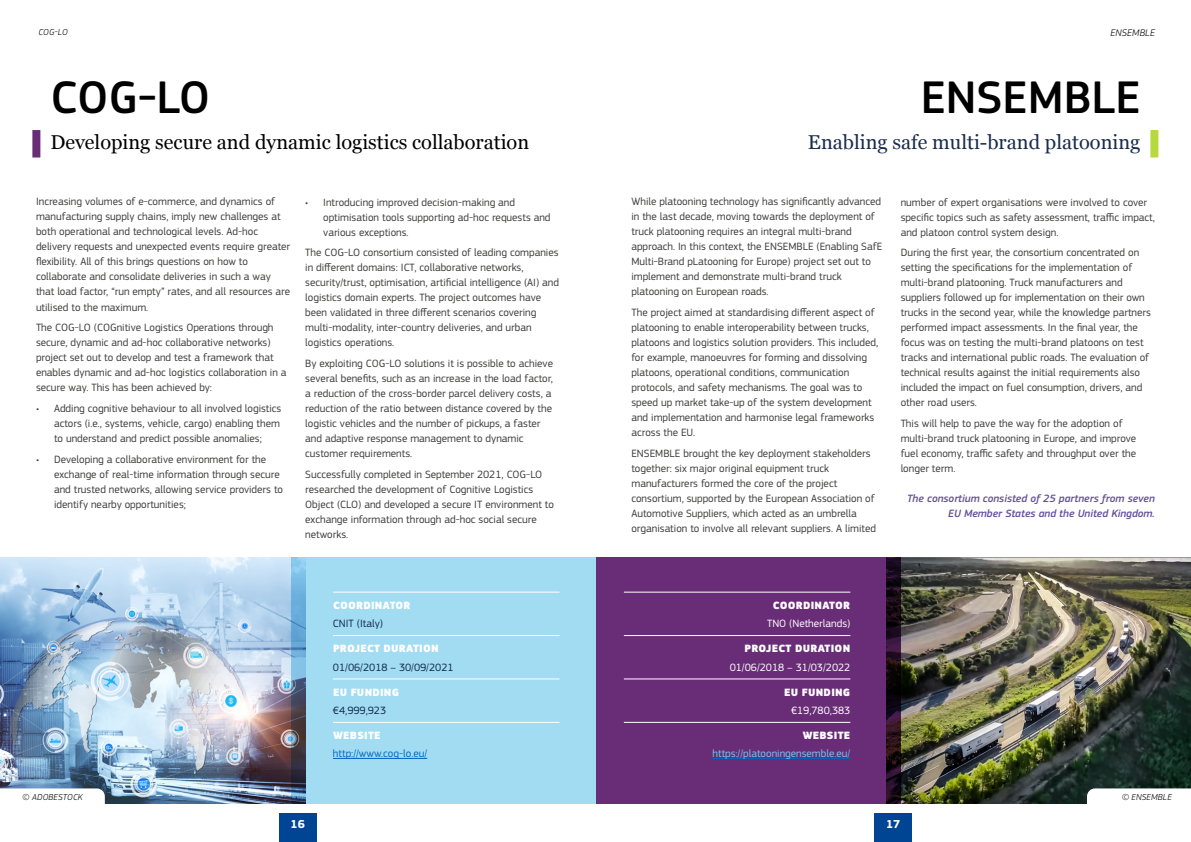
<style>
.page{position:relative;width:1191px;height:842px;background:#fff}
.page>*{position:absolute;margin:0;border:0;box-sizing:border-box;transform-origin:0 0}
.t1{font:500 47.5px "EC Square Sans Pro";color:#000}
.t2{font:20px "Georgia";color:#000}
.t3{font:20px "Georgia";color:#1a2c4c}
.t4{font:700 12px "EC Square Sans Pro";color:#fff}
.t5{font:11px/15px "EC Square Sans Pro";color:#3c3c3b}
.t6{font:900 11px "EC Square Sans Pro Extra";letter-spacing:.02em;color:#fff}
.t7{font:italic 500 11px/15px "EC Square Sans Pro";color:#63509c;text-align:right}
.t8{font:11px "EC Square Sans Pro";color:#fff}
.t9{font:11px "EC Square Sans Pro";color:#122b4f}
.t10{font:11px "EC Square Sans Pro";color:#70c8f2}
.t11{font:11px "EC Square Sans Pro";color:#0563c1}
.t12{font:italic 300 10px "EC Square Sans Pro";letter-spacing:.02em;color:#000}
.t13{font:italic 300 9px "EC Square Sans Pro";letter-spacing:.02em;color:#000}
</style>
<div class="page">
<div style="left:874px;top:813px;width:38px;height:29px;background:#004494"></div>
<div style="left:279px;top:813px;width:37px;height:29px;background:#004494"></div>
<div style="left:595px;top:557px;width:305px;height:247px;background:#692d77"></div>
<div style="left:291px;top:557px;width:304px;height:247px;background:#a2dcf2"></div>
<img style="left:886px;top:557px;width:305px;height:247px">
<svg style="left:1087px;top:788px;width:104px;height:16px"></svg>
<hr style="left:624px;top:592px;width:226px;height:1px;background:#fff">
<hr style="left:624px;top:635px;width:226px;height:1px;background:#fff">
<hr style="left:624px;top:678px;width:226px;height:1px;background:#fff">
<hr style="left:624px;top:722px;width:226px;height:1px;background:#fff">
<hr style="left:712px;top:758px;width:138px;height:1px;background:#0563c1">
<div style="left:1150px;top:130px;width:8px;height:27px;background:#b7d93d"></div>
<img style="left:0;top:557px;width:305px;height:247px">
<svg style="left:0;top:788px;width:105px;height:16px"></svg>
<hr style="left:333px;top:592px;width:226px;height:1px;background:#fff">
<hr style="left:333px;top:635px;width:226px;height:1px;background:#fff">
<hr style="left:333px;top:678px;width:226px;height:1px;background:#fff">
<hr style="left:333px;top:722px;width:226px;height:1px;background:#fff">
<hr style="left:333px;top:758px;width:94px;height:1px;background:#0563c1">
<div style="left:32px;top:130px;width:8px;height:27px;background:#692d77"></div>
<p class="t13" style="left:38px;top:27px;width:31px">COG-LO</p>
<p class="t12" style="left:1110px;top:27px;width:46px">ENSEMBLE</p>
<h1 class="t1" style="left:50px;top:69px;width:161px">COG-LO</h1>
<h2 class="t2" style="left:50px;top:128px;width:480px">Developing secure and dynamic logistics collaboration</h2>
<p class="t5" style="left:36px;top:194px;width:256px">Increasing volumes of e-commerce, and dynamics of manufacturing supply chains, imply new challenges at both operational and technological levels. Ad-hoc delivery requests and unexpected events require greater flexibility. All of this brings questions on how to collaborate and consolidate deliveries in such a way that load factor, “run empty” rates, and all resources are utilised to the maximum.</p>
<p class="t5" style="left:36px;top:320px;width:252px">The COG-LO (COGnitive Logistics Operations through secure, dynamic and ad-hoc collaborative networks) project set out to develop and test a framework that enables dynamic and ad-hoc logistics collaboration in a secure way. This has been achieved by:</p>
<p class="t5" style="left:54px;top:401px;width:229px;text-indent:-18px">• Adding cognitive behaviour to all involved logistics actors (i.e., systems, vehicle, cargo) enabling them to understand and predict possible anomalies;</p>
<p class="t5" style="left:54px;top:451px;width:230px;text-indent:-18px">• Developing a collaborative environment for the exchange of real-time information through secure and trusted networks, allowing service providers to identify nearby opportunities;</p>
<p class="t5" style="left:323px;top:194px;width:229px;text-indent:-18px">• Introducing improved decision-making and optimisation tools supporting ad-hoc requests and various exceptions.</p>
<p class="t5" style="left:305px;top:245px;width:255px">The COG-LO consortium consisted of leading companies in different domains: ICT, collaborative networks, security/trust, optimisation, artificial intelligence (AI) and logistics domain experts. The project outcomes have been validated in three different scenarios covering multi-modality, inter-country deliveries, and urban logistics operations.</p>
<p class="t5" style="left:305px;top:356px;width:249px">By exploiting COG-LO solutions it is possible to achieve several benefits, such as an increase in the load factor, a reduction of the cross-border parcel delivery costs, a reduction of the ratio between distance covered by the logistic vehicles and the number of pickups, a faster and adaptive response management to dynamic customer requirements.</p>
<p class="t5" style="left:305px;top:467px;width:250px">Successfully completed in September 2021, COG-LO researched the development of Cognitive Logistics Object (CLO) and developed a secure IT environment to exchange information through ad-hoc social secure networks.</p>
<p class="t13" style="left:23px;top:792px;width:16px">© ADOB</p>
<p class="t13" style="left:54px;top:792px;width:11px">ESTOC</p>
<p class="t13" style="left:78px;top:792px;width:6px">K</p>
<p class="t6" style="left:333px;top:598px;width:79px">COORDINATOR</p>
<p class="t9" style="left:333px;top:617px;width:52px">CNIT (Italy)</p>
<p class="t6" style="left:333px;top:642px;width:107px">PROJECT DURATION</p>
<p class="t9" style="left:333px;top:660px;width:122px">01/06/2018 – 30/09/2021</p>
<p class="t6" style="left:333px;top:685px;width:67px">EU FUNDING</p>
<p class="t9" style="left:333px;top:704px;width:55px">€4,999,923</p>
<p class="t6" style="left:333px;top:729px;width:49px">WEBSITE</p>
<p class="t11" style="left:333px;top:747px;width:96px">http://www.cog-lo.eu/</p>
<h1 class="t1" style="left:920px;top:69px;width:221px">ENSEMBLE</h1>
<h2 class="t3" style="left:808px;top:128px;width:334px">Enabling safe multi-brand platooning</h2>
<p class="t5" style="left:631px;top:194px;width:252px">While platooning technology has significantly advanced in the last decade, moving towards the deployment of truck platooning requires an integral multi-brand approach. In this context, the ENSEMBLE (Enabling SafE Multi-Brand pLatooning for Europe) project set out to implement and demonstrate multi-brand truck platooning on European roads.</p>
<p class="t5" style="left:631px;top:305px;width:248px">The project aimed at standardising different aspect of platooning to enable interoperability between trucks, platoons and logistics solution providers. This included, for example, manoeuvres for forming and dissolving platoons, operational conditions, communication protocols, and safety mechanisms. The goal was to speed up market take-up of the system development and implementation and harmonise legal frameworks across the EU.</p>
<p class="t5" style="left:631px;top:446px;width:246px">ENSEMBLE brought the key deployment stakeholders together: six major original equipment truck manufacturers formed the core of the project consortium, supported by the European Association of Automotive Suppliers, which acted as an umbrella organisation to involve all relevant suppliers. A limited</p>
<p class="t5" style="left:900px;top:194px;width:256px">number of expert organisations were involved to cover specific topics such as safety assessment, traffic impact, and platoon control system design.</p>
<p class="t5" style="left:900px;top:245px;width:252px">During the first year, the consortium concentrated on setting the specifications for the implementation of multi-brand platooning. Truck manufacturers and suppliers followed up for implementation on their own trucks in the second year, while the knowledge partners performed impact assessments. In the final year, the focus was on testing the multi-brand platoons on test tracks and international public roads. The evaluation of technical results against the initial requirements also included the impact on fuel consumption, drivers, and other road users.</p>
<p class="t5" style="left:900px;top:416px;width:237px">This will help to pave the way for the adoption of multi-brand truck platooning in Europe, and improve fuel economy, traffic safety and throughput over the longer term.</p>
<p class="t7" style="left:907px;top:491px;width:249px">The consortium consisted of 25 partners from seven<br>EU Member States and the United Kingdom.</p>
<p class="t6" style="left:772px;top:598px;width:79px">COORDINATOR</p>
<p class="t8" style="left:767px;top:617px;width:85px">TNO (Netherlands)</p>
<p class="t6" style="left:744px;top:642px;width:107px">PROJECT DURATION</p>
<p class="t8" style="left:729px;top:660px;width:122px">01/06/2018 – 31/03/2022</p>
<p class="t6" style="left:784px;top:685px;width:67px">EU FUNDING</p>
<p class="t8" style="left:791px;top:704px;width:61px">€19,780,383</p>
<p class="t6" style="left:802px;top:729px;width:49px">WEBSITE</p>
<p class="t10" style="left:712px;top:747px;width:139px">https://platooningensemble.eu/</p>
<p class="t13" style="left:1122px;top:792px;width:51px">© ENSEMBL E</p>
<p class="t4" style="left:290px;top:817px;width:16px">16</p>
<p class="t4" style="left:886px;top:817px;width:16px">17</p>
</div>
